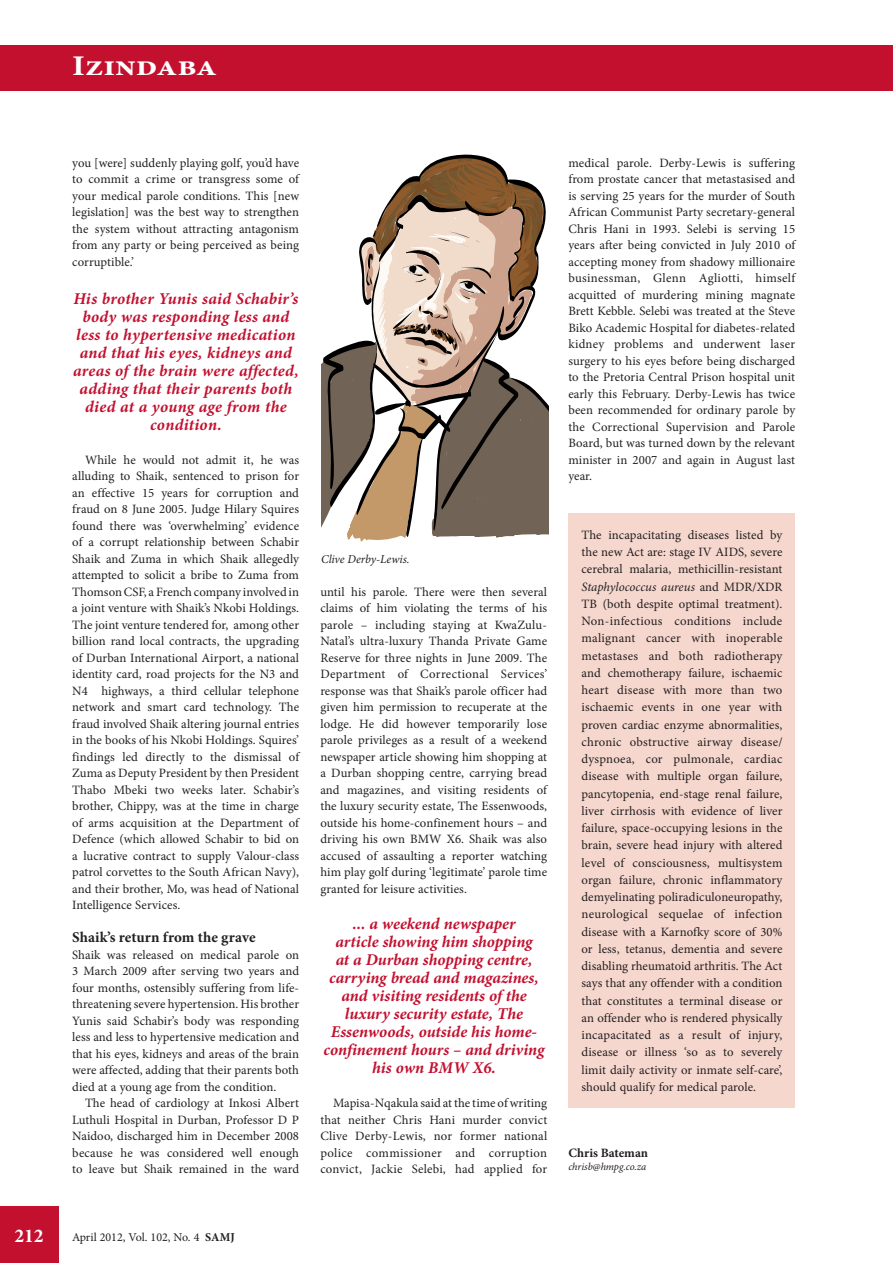
<style>
.page{position:relative;width:893px;height:1263px;background:#fff}
.page>*{position:absolute;margin:0;border:0;box-sizing:border-box;transform-origin:0 0}
.t1{font:700 28.5px "Minion Pro";color:#fff;scale:1.2 1}
.t2{font:700 19.5px "Minion Pro";color:#fff}
.IZIN_CALLOUT{font:italic 700 16.5px/18px "Minion Pro";letter-spacing:.01em;color:#c3102f;text-align:center}
.C_HEAD{font:700 15px "Minion Pro";letter-spacing:.005em;color:#231f20}
.BODY_TEXT_INDENT{font:12.75px/16.5px "Minion Pro";letter-spacing:.005em;color:#231f20;text-align:justify}
.BODY_TEXT_1ST_PARAGR{font:12.75px/17.2px "Minion Pro";letter-spacing:.005em;color:#231f20;text-align:justify}
.AUTHOR_NAME_BOTTOM{font:700 12.75px "Minion Pro";color:#231f20}
.t3{font:12px "Minion Pro";color:#231f20}
.CAPTIONS{font:italic 12px "Minion Pro";color:#231f20}
.AUTHOR_DETAILS{font:italic 10.5px "Minion Pro";letter-spacing:-.005em;color:#231f20}
.s1{font-style:italic}
.s2{font-weight:700}
</style>
<div class="page">
<div style="left:0;top:1206px;width:59px;height:57px;background:#c3102f"></div>
<div style="left:0;top:45px;width:893px;height:45px;background:#c3102f"></div>
<div style="left:569px;top:513px;width:226px;height:594px;background:#f5d7ce"></div>
<svg style="left:321px;top:155px;width:227px;height:386px"></svg>
<h1 class="t1" style="left:72px;top:46px;width:122px">Izindaba</h1>
<h2 class="t2" style="left:14px;top:1222px;width:31px">212</h2>
<p class="BODY_TEXT_1ST_PARAGR" style="left:72px;top:154px;width:228px;line-height:16.5px">you [were] suddenly playing golf, you’d have to commit a crime or transgress some of your medical parole conditions. This [new legislation] was the best way to strengthen the system without attracting antagonism from any party or being perceived as being corruptible.’</p>
<p class="IZIN_CALLOUT" style="left:73px;top:289px;width:227px">His brother Yunis said Schabir’s body was responding less and less to hypertensive medication and that his eyes, kidneys and areas of the brain were affected, adding that their parents both died at a young age from the condition.</p>
<p class="BODY_TEXT_INDENT" style="left:72px;top:451px;width:228px;text-indent:13px">While he would not admit it, he was alluding to Shaik, sentenced to prison for an effective 15 years for corruption and fraud on 8 June 2005. Judge Hilary Squires found there was ‘overwhelming’ evidence of a corrupt relationship between Schabir Shaik and Zuma in which Shaik allegedly attempted to solicit a bribe to Zuma from Thomson CSF, a French company involved in a joint venture with Shaik’s Nkobi Holdings.<br>The joint venture tendered for, among other billion rand local contracts, the upgrading of Durban International Airport, a national identity card, road projects for the N3 and N4 highways, a third cellular telephone network and smart card technology. The fraud involved Shaik altering journal entries in the books of his Nkobi Holdings. Squires’ findings led directly to the dismissal of Zuma as Deputy President by then President Thabo Mbeki two weeks later. Schabir’s brother, Chippy, was at the time in charge of arms acquisition at the Department of Defence (which allowed Schabir to bid on a lucrative contract to supply Valour-class patrol corvettes to the South African Navy), and their brother, Mo, was head of National Intelligence Services.</p>
<p class="C_HEAD" style="left:72px;top:927px;width:185px">Shaik’s return from the grave</p>
<p class="BODY_TEXT_1ST_PARAGR" style="left:72px;top:946px;width:228px;line-height:16.5px">Shaik was released on medical parole on 3 March 2009 after serving two years and four months, ostensibly suffering from life&shy;threatening severe hypertension. His brother Yunis said Schabir’s body was responding less and less to hypertensive medication and that his eyes, kidneys and areas of the brain were affected, adding that their parents both died at a young age from the condition.</p>
<p class="BODY_TEXT_INDENT" style="left:72px;top:1095px;width:228px;text-indent:13px">The head of cardiology at Inkosi Albert Luthuli Hospital in Durban, Professor D P Naidoo, discharged him in December 2008 because he was considered well enough to leave but Shaik remained in the ward</p>
<p class="CAPTIONS" style="left:321px;top:551px;width:90px">Clive Derby-Lewis.</p>
<p class="BODY_TEXT_INDENT" style="left:320px;top:583px;width:228px">until his parole. There were then several claims of him violating the terms of his parole – including staying at KwaZulu-Natal’s ultra-luxury Thanda Private Game Reserve for three nights in June 2009. The Department of Correctional Services’ response was that Shaik’s parole officer had given him permission to recuperate at the lodge. He did however temporarily lose parole privileges as a result of a weekend newspaper article showing him shopping at a Durban shopping centre, carrying bread and magazines, and visiting residents of the luxury security estate, The Essenwoods, outside his home-confinement hours – and driving his own BMW X6. Shaik was also accused of assaulting a reporter watching him play golf during ‘legitimate’ parole time granted for leisure activities.</p>
<p class="IZIN_CALLOUT" style="left:324px;top:914px;width:222px">... a weekend newspaper<br>article showing him shopping<br>at a Durban shopping centre, carrying bread and magazines, and visiting residents of the luxury security estate, The<br>Essenwoods, outside his home&shy;confinement hours – and driving his own BMW X6.</p>
<p class="BODY_TEXT_INDENT" style="left:320px;top:1095px;width:228px;text-indent:13px">Mapisa-Nqakula said at the time of writing that neither Chris Hani murder convict Clive Derby-Lewis, nor former national police commissioner and corruption convict, Jackie Selebi, had applied for</p>
<p class="BODY_TEXT_INDENT" style="left:568px;top:154px;width:228px">medical parole. Derby-Lewis is suffering from prostate cancer that metastasised and is serving 25 years for the murder of South African Communist Party secretary-general Chris Hani in 1993. Selebi is serving 15 years after being convicted in July 2010 of accepting money from shadowy millionaire businessman, Glenn Agliotti, himself acquitted of murdering mining magnate Brett Kebble. Selebi was treated at the Steve Biko Academic Hospital for diabetes-related kidney problems and underwent laser surgery to his eyes before being discharged to the Pretoria Central Prison hospital unit early this February. Derby-Lewis has twice been recommended for ordinary parole by the Correctional Supervision and Parole Board, but was turned down by the relevant minister in 2007 and again in August last year.</p>
<p class="BODY_TEXT_1ST_PARAGR" style="left:581px;top:526px;width:203px">The incapacitating diseases listed by the new Act are: stage IV AIDS, severe cerebral malaria, methicillin-resistant <span class="s1">Staphylococcus aureus</span> and MDR/XDR TB (both despite optimal treatment).<br>Non-infectious conditions include malignant cancer with inoperable metastases and both radiotherapy and chemotherapy failure, ischaemic heart disease with more than two ischaemic events in one year with proven cardiac enzyme abnormalities, chronic obstructive airway disease/ dyspnoea, cor pulmonale, cardiac disease with multiple organ failure, pancytopenia, end-stage renal failure, liver cirrhosis with evidence of liver failure, space-occupying lesions in the brain, severe head injury with altered level of consciousness, multisystem organ failure, chronic inflammatory demyelinating poliradiculoneuropathy, neurological sequelae of infection disease with a Karnofky score of 30% or less, tetanus, dementia and severe disabling rheumatoid arthritis. The Act says that any offender with a condition that constitutes a terminal disease or an offender who is rendered physically incapacitated as a result of injury, disease or illness ‘so as to severely limit daily activity or inmate self-care’, should qualify for medical parole.</p>
<p class="AUTHOR_NAME_BOTTOM" style="left:568px;top:1144px;width:81px">Chris Bateman</p>
<p class="AUTHOR_DETAILS" style="left:568px;top:1160px;width:79px">chrisb@hmpg.co.za</p>
<p class="t3" style="left:72px;top:1229px;width:164px">April 2012, Vol. 102, No. 4 <span class="s2">SAMJ</span></p>
</div>
